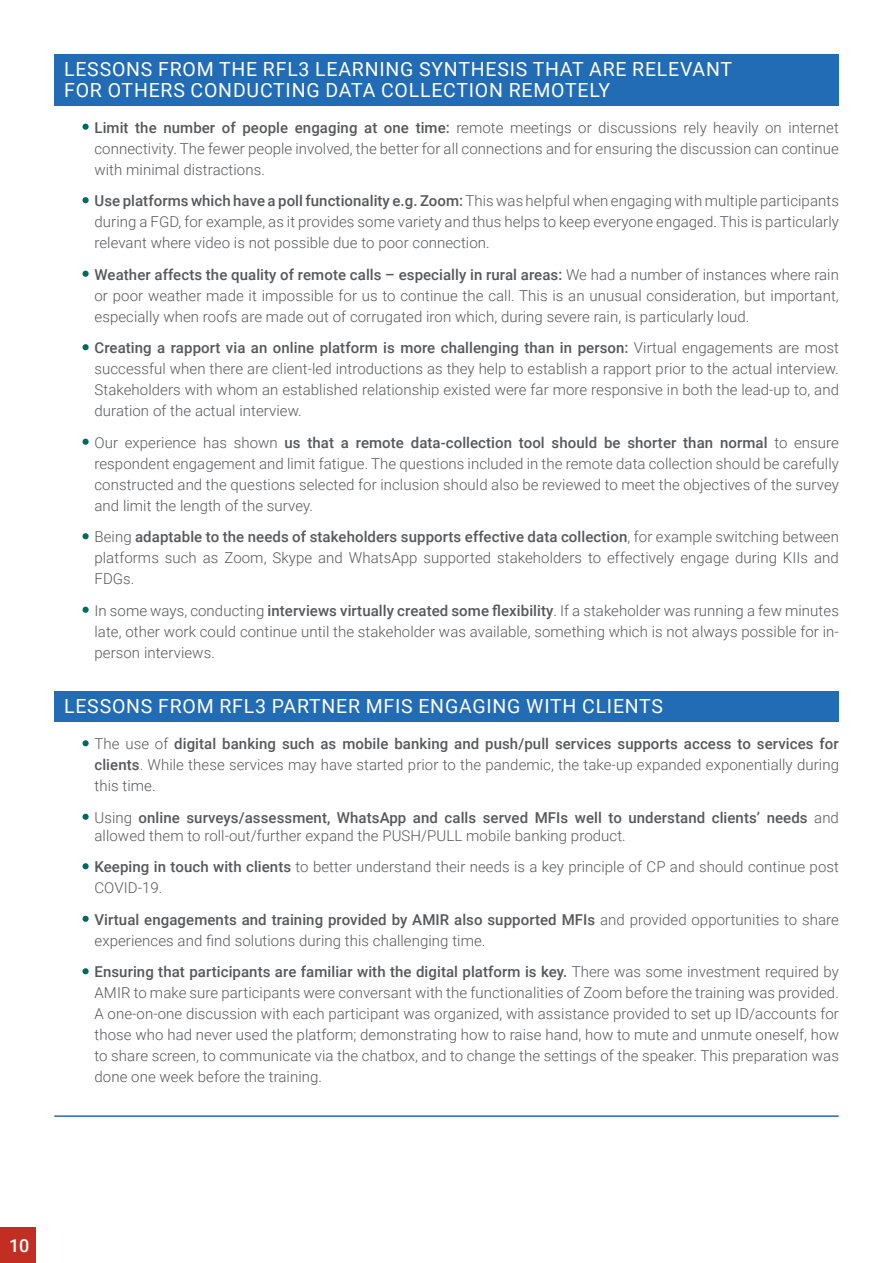
<style>
.page{position:relative;width:893px;height:1263px;background:#fff}
.page>*{position:absolute;margin:0;border:0;box-sizing:border-box;transform-origin:0 0}
.t1{font:19.5px "Roboto";letter-spacing:.04em;color:#fff}
.t2{font:500 18px "Roboto";color:#fff}
.t3{font:300 15px/21px "Roboto";letter-spacing:.005em;color:#57585a;text-align:justify}
.t4{font:500 15px/18px "Roboto";letter-spacing:.005em;color:#57585a}
.s1{font-weight:500}
.s2{font-weight:300}
</style>
<div class="page">
<div style="left:0;top:1227px;width:36px;height:36px;background:#c22e21"></div>
<div style="left:54px;top:691px;width:785px;height:31px;background:#226bb5"></div>
<div style="left:54px;top:54px;width:785px;height:51px;background:#226bb5"></div>
<svg style="left:83px;top:124px;width:6px;height:6px"></svg>
<svg style="left:83px;top:197px;width:6px;height:6px"></svg>
<svg style="left:83px;top:271px;width:6px;height:6px"></svg>
<svg style="left:83px;top:344px;width:6px;height:6px"></svg>
<svg style="left:83px;top:439px;width:6px;height:6px"></svg>
<svg style="left:83px;top:533px;width:6px;height:6px"></svg>
<svg style="left:83px;top:607px;width:6px;height:6px"></svg>
<svg style="left:83px;top:740px;width:6px;height:6px"></svg>
<svg style="left:83px;top:814px;width:6px;height:6px"></svg>
<svg style="left:83px;top:863px;width:6px;height:6px"></svg>
<svg style="left:83px;top:916px;width:6px;height:6px"></svg>
<svg style="left:83px;top:968px;width:6px;height:6px"></svg>
<hr style="left:55px;top:1115px;width:783px;height:2px;background:#226bb5">
<p class="t1" style="left:64px;top:55px;width:669px">LESSONS FROM THE RFL3 LEARNING SYNTHESIS THAT ARE RELEVANT</p>
<p class="t1" style="left:64px;top:76px;width:547px">FOR OTHERS CONDUCTING DATA COLLECTION REMOTELY</p>
<p class="t3" style="left:94px;top:116px;width:746px"><span class="s1">Limit the number of people engaging at one time:</span> remote meetings or discussions rely heavily on internet connectivity. The fewer people involved, the better for all connections and for ensuring the discussion can continue with minimal distractions.</p>
<p class="t3" style="left:94px;top:190px;width:746px"><span class="s1">Use platforms which have a poll functionality e.g. Zoom:</span> This was helpful when engaging with multiple participants during a FGD, for example, as it provides some variety and thus helps to keep everyone engaged. This is particularly relevant where video is not possible due to poor connection.</p>
<p class="t3" style="left:94px;top:263px;width:746px"><span class="s1">Weather affects the quality of remote calls – especially in rural areas:</span> We had a number of instances where rain or poor weather made it impossible for us to continue the call. This is an unusual consideration, but important, especially when roofs are made out of corrugated iron which, during severe rain, is particularly loud.</p>
<p class="t3" style="left:94px;top:337px;width:746px"><span class="s1">Creating a rapport via an online platform is more challenging than in person:</span> Virtual engagements are most successful when there are client-led introductions as they help to establish a rapport prior to the actual interview.<br>Stakeholders with whom an established relationship existed were far more responsive in both the lead-up to, and duration of the actual interview.</p>
<p class="t3" style="left:94px;top:431px;width:746px">Our experience has shown <span class="s1">us that a remote data-collection tool should be shorter than normal</span> to ensure respondent engagement and limit fatigue. The questions included in the remote data collection should be carefully constructed and the questions selected for inclusion should also be reviewed to meet the objectives of the survey and limit the length of the survey.</p>
<p class="t3" style="left:94px;top:526px;width:746px">Being <span class="s1">adaptable to the needs of stakeholders supports effective data collection</span>, for example switching between platforms such as Zoom, Skype and WhatsApp supported stakeholders to effectively engage during KIIs and FDGs.</p>
<p class="t3" style="left:94px;top:599px;width:746px">In some ways, conducting <span class="s1">interviews virtually created some flexibility</span>. If a stakeholder was running a few minutes late, other work could continue until the stakeholder was available, something which is not always possible for in&shy;person interviews.</p>
<p class="t1" style="left:64px;top:693px;width:600px">LESSONS FROM RFL3 PARTNER MFIS ENGAGING WITH CLIENTS</p>
<p class="t3" style="left:94px;top:733px;width:746px">The use of <span class="s1">digital banking such as mobile banking and push/pull services supports access to services for clients</span>. While these services may have started prior to the pandemic, the take-up expanded exponentially during this time.</p>
<p class="t4" style="left:94px;top:808px;width:746px"><span class="s2">Using</span> online surveys/assessment, WhatsApp and calls served MFIs well to understand clients’ needs <span class="s2">and allowed them to roll-out/further expand the PUSH/PULL mobile banking product.</span></p>
<p class="t3" style="left:94px;top:856px;width:746px"><span class="s1">Keeping in touch with clients</span> to better understand their needs is a key principle of CP and should continue post<br>COVID-19.</p>
<p class="t3" style="left:94px;top:908px;width:746px"><span class="s1">Virtual engagements and training provided by AMIR also supported MFIs</span> and provided opportunities to share experiences and find solutions during this challenging time.</p>
<p class="t3" style="left:94px;top:961px;width:746px"><span class="s1">Ensuring that participants are familiar with the digital platform is key.</span> There was some investment required by AMIR to make sure participants were conversant with the functionalities of Zoom before the training was provided.<br>A one-on-one discussion with each participant was organized, with assistance provided to set up ID/accounts for those who had never used the platform; demonstrating how to raise hand, how to mute and unmute oneself, how to share screen, to communicate via the chatbox, and to change the settings of the speaker. This preparation was done one week before the training.</p>
<p class="t2" style="left:9px;top:1233px;width:22px">10</p>
</div>
